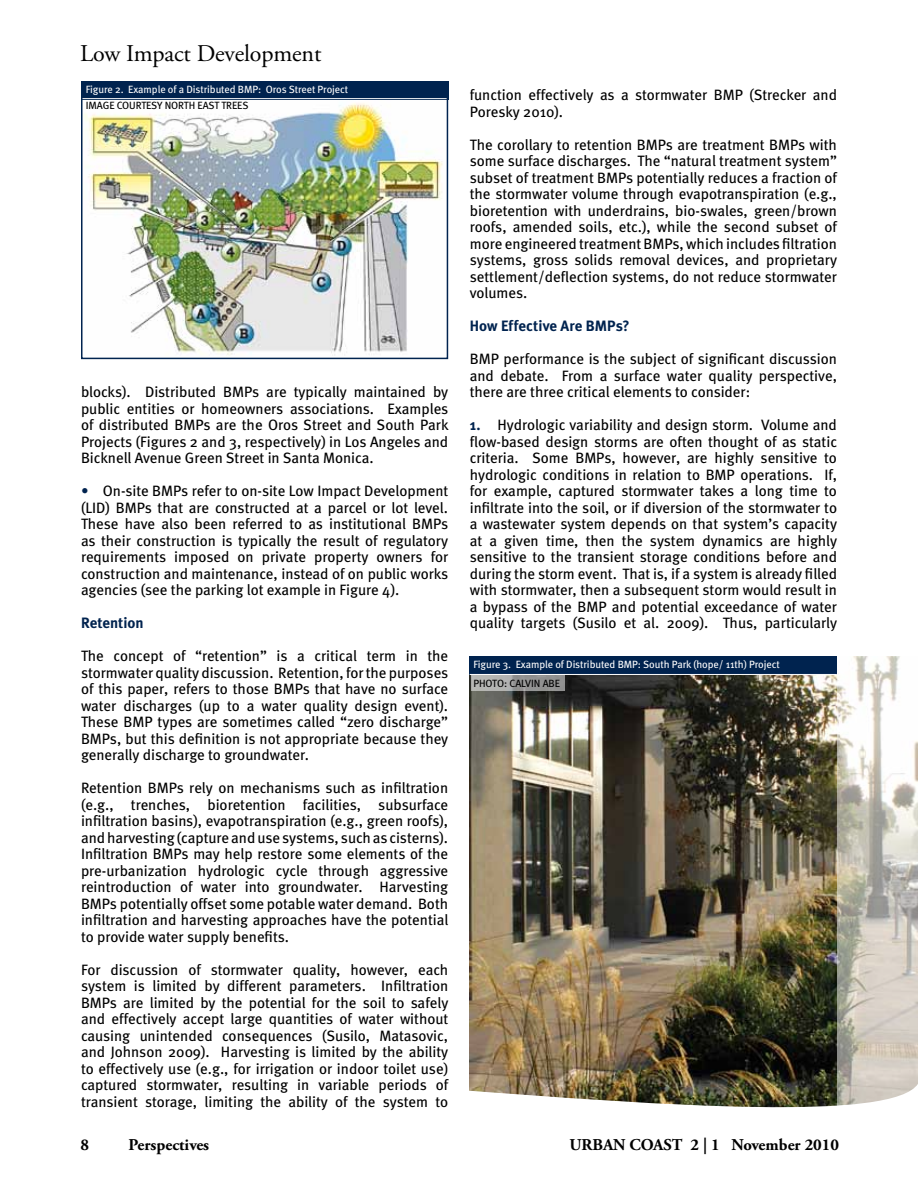
<style>
.page{position:relative;width:918px;height:1188px;background:#fff}
.page>*{position:absolute;margin:0;border:0;box-sizing:border-box;transform-origin:0 0}
.t1{font:24px "Adobe Garamond Pro";letter-spacing:-.005em;color:#000}
.t2{font:700 16.5px "Adobe Garamond Pro";color:#000}
.t3{font:15px/16.5px "Meta";color:#000;text-align:justify}
.t4{font:700 15px "Meta";letter-spacing:.005em;color:#00234f}
.t5{font:10.5px "Meta";letter-spacing:-.005em;color:#fff}
.t6{font:10.5px "Meta";letter-spacing:-.005em;color:#000}
.s1{color:#00234f}
.s2{font-weight:700;color:#00234f}
</style>
<div class="page">
<img style="left:470px;top:675px;width:367px;height:347px">
<img style="left:469px;top:1022px;width:368px;height:86px">
<div style="left:470px;top:656px;width:367px;height:18px;background:#00234f"></div>
<svg style="left:471px;top:675px;width:93px;height:16px"></svg>
<svg style="left:837px;top:656px;width:81px;height:450px"></svg>
<img style="left:84px;top:99px;width:361px;height:257px">
<div style="left:81px;top:81px;width:367px;height:278px;border:2px solid #00234f"></div>
<div style="left:81px;top:81px;width:367px;height:18px;background:#00234f"></div>
<hr style="left:82px;top:98px;width:365px;height:1px;background:#fff">
<h1 class="t1" style="left:80px;top:39px;width:243px">Low Impact Development</h1>
<p class="t5" style="left:86px;top:83px;width:264px">Figure 2. Example of a Distributed BMP: Oros Street Project</p>
<p class="t6" style="left:86px;top:99px;width:163px">Imag e cou rtesy N orth East Trees</p>
<p class="t3" style="left:81px;top:384px;width:369px">blocks). Distributed BMPs are typically maintained by public entities or homeowners associations. Examples of distributed BMPs are the Oros Street and South Park Projects (Figures 2 and 3, respectively) in Los Angeles and Bicknell Avenue Green Street in Santa Monica.</p>
<p class="t3" style="left:81px;top:483px;width:369px"><span class="s1">•</span> On-site BMPs refer to on-site Low Impact Development (LID) BMPs that are constructed at a parcel or lot level.<br>These have also been referred to as institutional BMPs as their construction is typically the result of regulatory requirements imposed on private property owners for construction and maintenance, instead of on public works agencies (see the parking lot example in Figure 4).</p>
<p class="t4" style="left:81px;top:614px;width:64px">Retention</p>
<p class="t3" style="left:81px;top:648px;width:369px">The concept of “retention” is a critical term in the stormwater quality discussion. Retention, for the purposes of this paper, refers to those BMPs that have no surface water discharges (up to a water quality design event).<br>These BMP types are sometimes called “zero discharge” BMPs, but this definition is not appropriate because they generally discharge to groundwater.</p>
<p class="t3" style="left:81px;top:780px;width:369px">Retention BMPs rely on mechanisms such as infiltration (e.g., trenches, bioretention facilities, subsurface infiltration basins), evapotranspiration (e.g., green roofs), and harvesting (capture and use systems, such as cisterns).<br>Infiltration BMPs may help restore some elements of the pre-urbanization hydrologic cycle through aggressive reintroduction of water into groundwater. H arvesting BMPs potentially offset some potable water demand. Both infiltration and harvesting approaches have the potential to provide water supply benefits.</p>
<p class="t3" style="left:81px;top:961px;width:369px">For discussion of stormwater quality, however, each system is limited by different parameters. Infiltration BMPs are limited by the potential for the soil to safely and effectively accept large quantities of water without causing unintended consequences (Susilo, Matasovic, and Johnson 2009). Harvesting is limited by the ability to effectively use (e.g., for irrigation or indoor toilet use) captured stormwater, resulting in variable periods of transient storage, limiting the ability of the system to</p>
<p class="t3" style="left:470px;top:87px;width:369px">function effectively as a stormwater BMP (Strecker and<br>Poresky 2010).</p>
<p class="t3" style="left:470px;top:136px;width:369px">The corollary to retention BMPs are treatment BMPs with some surface discharges. The “natural treatment system” subset of treatment BMPs potentially reduces a fraction of the stormwater volume through evapotranspiration (e.g., bioretention with underdrains, bio-swales, green/brown roofs, amended soils, etc.), while the second subset of more engineered treatment BMPs, which includes filtration systems, gross solids removal devices, and proprietary settlement/deflection systems, do not reduce stormwater volumes.</p>
<p class="t4" style="left:470px;top:317px;width:161px">How Effective Are BMPs?</p>
<p class="t3" style="left:470px;top:351px;width:369px">BMP performance is the subject of significant discussion and debate. From a surface water quality perspective, there are three critical elements to consider:</p>
<p class="t3" style="left:470px;top:417px;width:369px"><span class="s2">1.</span> Hydrologic variability and design storm. Volume and flow-based design storms are often thought of as static criteria. Some BMPs, however, are highly sensitive to hydrologic conditions in relation to BMP operations. If, for example, captured stormwater takes a long time to infiltrate into the soil, or if diversion of the stormwater to a wastewater system depends on that system’s capacity at a given time, then the system dynamics are highly sensitive to the transient storage conditions before and during the storm event. That is, if a system is already filled with stormwater, then a subsequent storm would result in a bypass of the BMP and potential exceedance of water quality targets (Susilo et al. 2009). Thus, particularly</p>
<p class="t5" style="left:473px;top:659px;width:308px">Figure 3. Example of Distributed BMP: South Park (hope/ 11th) Project</p>
<p class="t6" style="left:473px;top:677px;width:88px">Photo: calvi n ab e</p>
<p class="t2" style="left:80px;top:1135px;width:10px">8</p>
<p class="t2" style="left:129px;top:1135px;width:82px">Perspectives</p>
<p class="t2" style="left:569px;top:1135px;width:271px">URBAN COAST 2 | 1 November 2010</p>
</div>
